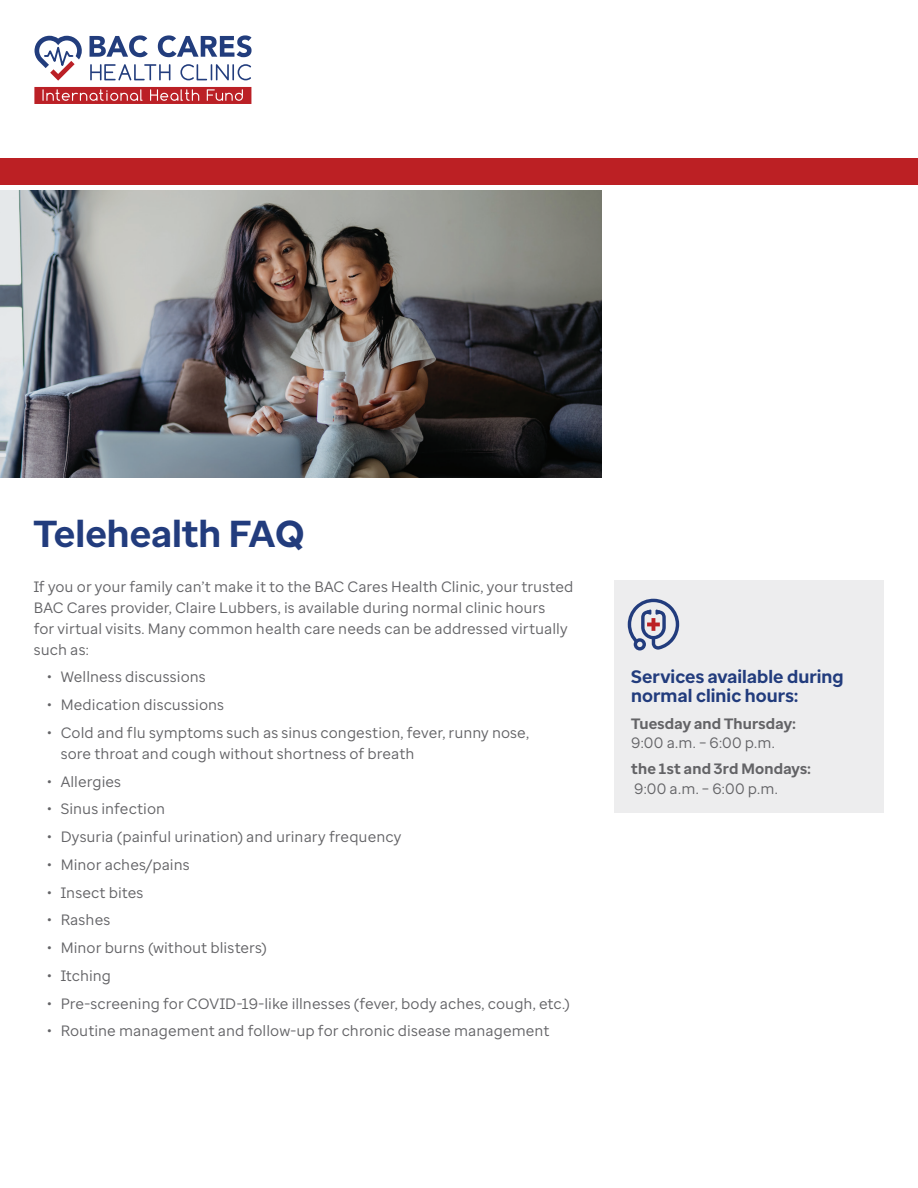
<style>
.page{position:relative;width:918px;height:1188px;background:#fff}
.page>*{position:absolute;margin:0;border:0;box-sizing:border-box;transform-origin:0 0}
.t1{font:700 37.5px "Optum Sans";color:#223c7d}
.t2{font:700 18px/19.5px "Optum Sans";letter-spacing:.005em;color:#223c7d}
.t3{font:15px/21px "Optum Sans";letter-spacing:.005em;color:#636366}
.t4{font:700 15px "Optum Sans";letter-spacing:.01em;color:#636366}
</style>
<div class="page">
<div style="left:34px;top:87px;width:217px;height:17px;background:#bb2026"></div>
<svg style="left:42px;top:89px;width:101px;height:12px"></svg>
<svg style="left:150px;top:89px;width:49px;height:12px"></svg>
<svg style="left:207px;top:89px;width:36px;height:12px"></svg>
<svg style="left:90px;top:35px;width:58px;height:22px"></svg>
<svg style="left:158px;top:35px;width:94px;height:22px"></svg>
<svg style="left:90px;top:64px;width:80px;height:16px"></svg>
<svg style="left:180px;top:64px;width:71px;height:16px"></svg>
<svg style="left:35px;top:36px;width:47px;height:45px"></svg>
<div style="left:614px;top:580px;width:270px;height:232px;background:#ededee"></div>
<div style="left:0;top:158px;width:918px;height:27px;background:#bc2024"></div>
<img style="left:0;top:191px;width:602px;height:286px">
<svg style="left:628px;top:599px;width:51px;height:52px"></svg>
<h1 class="t1" style="left:34px;top:509px;width:272px">Telehealth FAQ</h1>
<p class="t3" style="left:34px;top:576px;width:541px">If you or your family can’t make it to the BAC Cares Health Clinic, your trusted BAC Cares provider, Claire Lubbers, is available during normal clinic hours<br>for virtual visits. Many common health care needs can be addressed virtually such as:</p>
<p class="t3" style="left:47px;top:667px;width:160px">• Wellness discussions</p>
<p class="t3" style="left:47px;top:694px;width:178px">• Medication discussions</p>
<p class="t3" style="left:61px;top:722px;width:470px;text-indent:-14px">• Cold and flu symptoms such as sinus congestion, fever, runny nose, sore throat and cough without shortness of breath</p>
<p class="t3" style="left:47px;top:771px;width:75px">• Allergies</p>
<p class="t3" style="left:47px;top:799px;width:119px">• Sinus infection</p>
<p class="t3" style="left:47px;top:826px;width:356px">• Dysuria (painful urination) and urinary frequency</p>
<p class="t3" style="left:47px;top:854px;width:144px">• Minor aches/pains</p>
<p class="t3" style="left:47px;top:882px;width:98px">• Insect bites</p>
<p class="t3" style="left:47px;top:910px;width:65px">• Rashes</p>
<p class="t3" style="left:47px;top:937px;width:221px">• Minor burns (without blisters)</p>
<p class="t3" style="left:47px;top:965px;width:65px">• Itching</p>
<p class="t3" style="left:47px;top:993px;width:524px">• Pre-screening for COVID-19-like illnesses (fever, body aches, cough, etc.)</p>
<p class="t3" style="left:47px;top:1021px;width:504px">• Routine management and follow-up for chronic disease management</p>
<p class="t2" style="left:631px;top:667px;width:214px">Services available during normal clinic hours:</p>
<p class="t4" style="left:631px;top:714px;width:166px">Tuesday and Thursday:</p>
<p class="t3" style="left:631px;top:732px;width:145px">9:00 a.m. – 6:00 p.m.</p>
<p class="t4" style="left:631px;top:759px;width:181px">the 1st and 3rd Mondays:</p>
<p class="t3" style="left:634px;top:778px;width:145px">9:00 a.m. – 6:00 p.m.</p>
</div>
